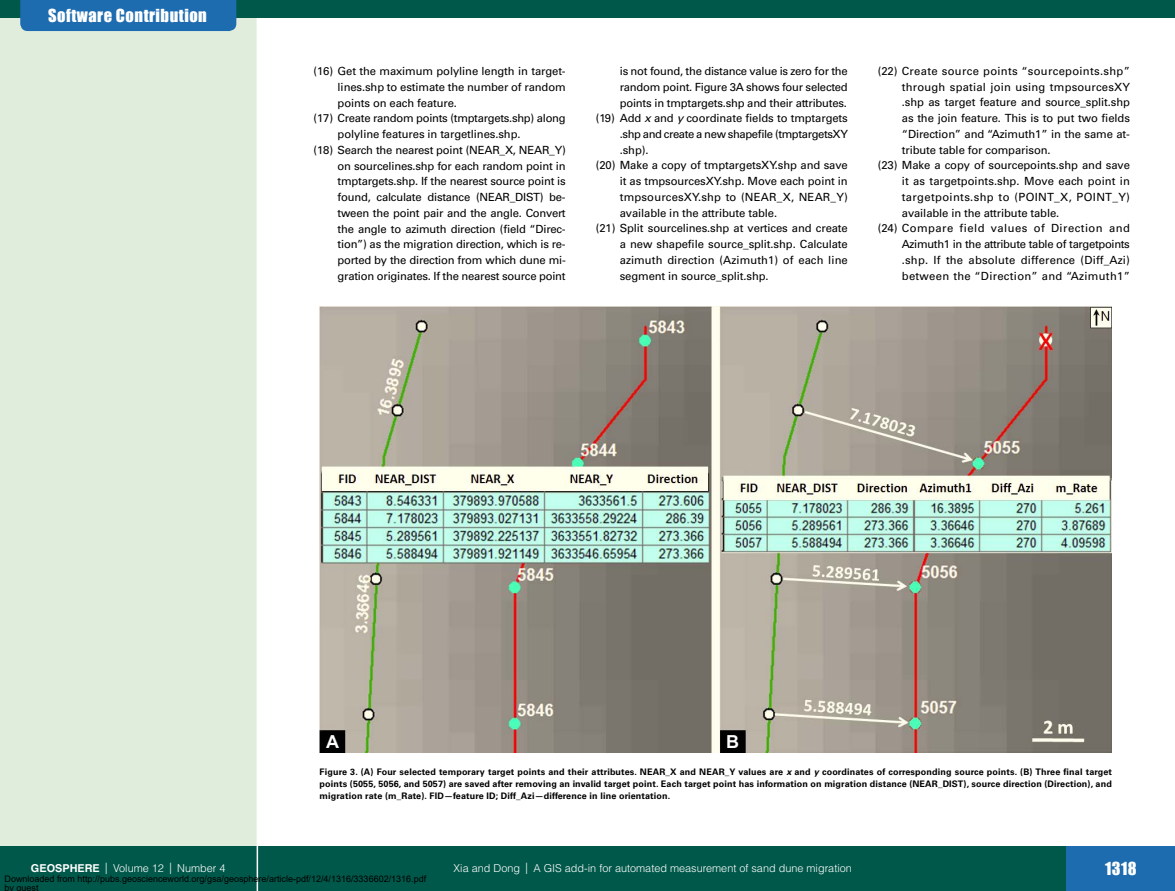
<style>
.page{position:relative;width:1175px;height:891px;background:#fff}
.page>*{position:absolute;margin:0;border:0;box-sizing:border-box;transform-origin:0 0}
.t1{font:700 18px "Arial";color:#fcfcfc}
.t2{font:16.5px "Impact";letter-spacing:.03em;color:#fff}
.t3{font:11.25px "Univers";letter-spacing:-.01em;color:#000}
.t4{font:11.25px "Univers";letter-spacing:.015em;color:#000}
.t5{font:11.25px "Univers";letter-spacing:.025em;color:#000}
.t6{font:11.25px "Univers";letter-spacing:-.03em;color:#000}
.t7{font:11.25px "Univers";letter-spacing:-.035em;color:#000}
.t8{font:11.25px "Univers";letter-spacing:.04em;color:#000}
.t9{font:11.25px "Univers";letter-spacing:.03em;color:#000}
.t10{font:300 10.8px "Helvetica";color:#fff}
.t11{font:700 9px/12px "Univers";letter-spacing:.015em;color:#000;text-align:justify}
.t12{font:9px/9px "Arial";color:#000}
.s1{font-style:italic}
.s2{font-weight:700}
.s3{font-size:15.15px}
</style>
<div class="page">
<div style="left:0;top:0;width:256px;height:891px;background:#e0ecdc"></div>
<div style="left:0;top:846px;width:1174px;height:45px;background:#00584a"></div>
<hr style="left:256px;top:0;width:2px;height:891px;background:#fff">
<div style="left:0;top:0;width:1174px;height:18px;background:#00584a"></div>
<div style="left:20px;top:0;width:216px;height:31px;background:#1d6caf"></div>
<div style="left:1066px;top:846px;width:108px;height:45px;background:#1d6caf"></div>
<img style="left:320px;top:306px;width:791px;height:447px">
<h2 class="t2" style="left:48px;top:3px;width:160px">Software Contribution</h2>
<p class="t3" style="left:314px;top:64px;width:253px">(16) Get the maximum polyline length in target-</p>
<p class="t3" style="left:337px;top:80px;width:230px">lines.shp to estimate the number of random</p>
<p class="t3" style="left:337px;top:96px;width:121px">points on each feature.</p>
<p class="t3" style="left:314px;top:112px;width:254px">(17) Create random points (tmptargets.shp) along</p>
<p class="t3" style="left:337px;top:127px;width:184px">polyline features in targetlines.shp.</p>
<p class="t3" style="left:314px;top:143px;width:254px">(18) Search the nearest point (NEAR_X, NEAR_Y)</p>
<p class="t3" style="left:337px;top:159px;width:230px">on sourcelines.shp for each random point in</p>
<p class="t3" style="left:337px;top:175px;width:230px">tmptargets.shp. If the nearest source point is</p>
<p class="t3" style="left:337px;top:190px;width:229px">found, calculate distance (NEAR_DIST) be-</p>
<p class="t3" style="left:337px;top:206px;width:230px">tween the point pair and the angle. Convert</p>
<p class="t3" style="left:337px;top:222px;width:230px">the angle to azimuth direction (field “Direc-</p>
<p class="t3" style="left:337px;top:238px;width:229px">tion”) as the migration direction, which is re-</p>
<p class="t3" style="left:337px;top:253px;width:230px">ported by the direction from which dune mi-</p>
<p class="t3" style="left:337px;top:269px;width:229px">gration originates. If the nearest source point</p>
<p class="t3" style="left:620px;top:64px;width:229px">is not found, the distance value is zero for the</p>
<p class="t3" style="left:620px;top:80px;width:229px">random point. Figure 3A shows four selected</p>
<p class="t3" style="left:620px;top:96px;width:229px">points in tmptargets.shp and their attributes.</p>
<p class="t3" style="left:596px;top:112px;width:253px">(19) Add <span class="s1">x</span> and <span class="s1">y</span> coordinate fields to tmptargets</p>
<p class="t7" style="left:620px;top:127px;width:229px">.shp and create a new shapefile (tmptargetsXY</p>
<p class="t3" style="left:620px;top:143px;width:30px">.shp).</p>
<p class="t3" style="left:596px;top:159px;width:253px">(20) Make a copy of tmptargetsXY.shp and save</p>
<p class="t3" style="left:620px;top:175px;width:230px">it as tmpsourcesXY.shp. Move each point in</p>
<p class="t4" style="left:620px;top:190px;width:230px">tmpsourcesXY.shp to (NEAR_X, NEAR_Y)</p>
<p class="t3" style="left:620px;top:206px;width:159px">available in the attribute table.</p>
<p class="t3" style="left:596px;top:222px;width:254px">(21) Split sourcelines.shp at vertices and create</p>
<p class="t3" style="left:620px;top:238px;width:230px">a new shapefile source_split.shp. Calculate</p>
<p class="t3" style="left:620px;top:253px;width:230px">azimuth direction (Azimuth1) of each line</p>
<p class="t3" style="left:620px;top:269px;width:150px">segment in source_split.shp.</p>
<p class="t5" style="left:877px;top:64px;width:253px">(22) Create source points “sourcepoints.shp”</p>
<p class="t4" style="left:901px;top:80px;width:230px">through spatial join using tmpsourcesXY</p>
<p class="t3" style="left:901px;top:96px;width:230px">.shp as target feature and source_split.shp</p>
<p class="t3" style="left:901px;top:112px;width:229px">as the join feature. This is to put two fields</p>
<p class="t3" style="left:901px;top:127px;width:230px">“Direction” and “Azimuth1” in the same at-</p>
<p class="t3" style="left:901px;top:143px;width:150px">tribute table for comparison.</p>
<p class="t3" style="left:877px;top:159px;width:253px">(23) Make a copy of sourcepoints.shp and save</p>
<p class="t3" style="left:901px;top:175px;width:230px">it as targetpoints.shp. Move each point in</p>
<p class="t9" style="left:901px;top:190px;width:229px">targetpoints.shp to (POINT_X, POINT_Y)</p>
<p class="t3" style="left:901px;top:206px;width:159px">available in the attribute table.</p>
<p class="t8" style="left:877px;top:222px;width:254px">(24) Compare field values of Direction and</p>
<p class="t6" style="left:901px;top:238px;width:229px">Azimuth1 in the attribute table of targetpoints</p>
<p class="t4" style="left:901px;top:253px;width:230px">.shp. If the absolute difference (Diff_Azi)</p>
<p class="t5" style="left:901px;top:269px;width:230px">between the “Direction” and “Azimuth1”</p>
<h1 class="t1" style="left:326px;top:729px;width:14px">A</h1>
<h1 class="t1" style="left:726px;top:729px;width:14px">B</h1>
<p class="t11" style="left:319px;top:765px;width:794px">Figure 3. (A) Four selected temporary target points and their attributes. NEAR_X and NEAR_Y values are <span class="s1">x</span> and <span class="s1">y</span> coordinates of corresponding source points. (B) Three final target points (5055, 5056, and 5057) are saved after removing an invalid target point. Each target point has information on migration distance (NEAR_DIST), source direction (Direction), and migration rate (m_Rate). FID—feature ID; Diff_Azi—difference in line orientation.</p>
<p class="t10" style="left:31px;top:862px;width:196px"><span class="s2">GEOSPHERE</span> <span class="s3">|</span> Volume 12 <span class="s3">|</span> Number 4</p>
<p class="t10" style="left:453px;top:862px;width:400px">Xia and Dong <span class="s3">|</span> A GIS add-in for automated measurement of sand dune migration</p>
<h2 class="t2" style="left:1105px;top:856px;width:33px">1318</h2>
<p class="t12" style="left:4px;top:875px;width:423px">Downloaded from http://pubs.geoscienceworld.org/gsa/geosphere/article-pdf/12/4/1316/3336602/1316.pdf by guest</p>
</div>
